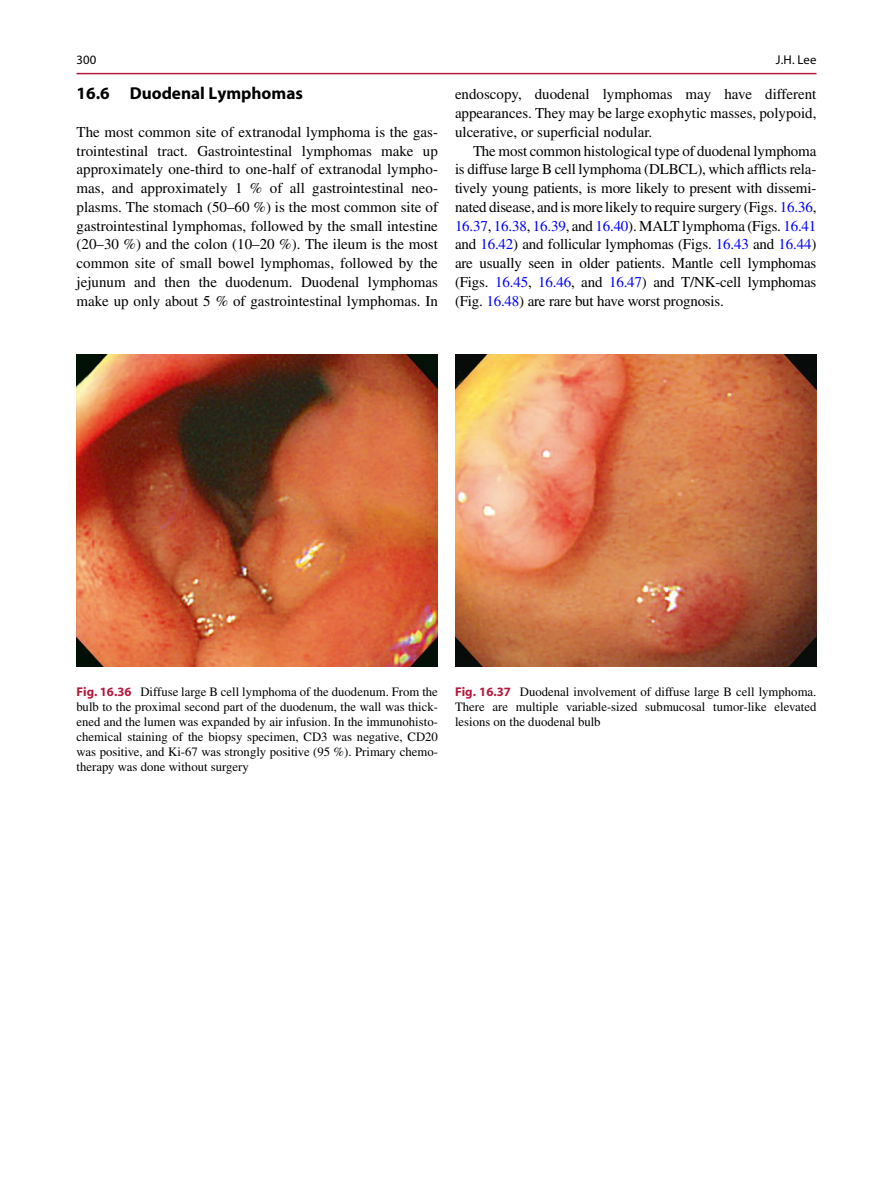
<style>
.page{position:relative;width:893px;height:1187px;background:#fff}
.page>*{position:absolute;margin:0;border:0;box-sizing:border-box;transform-origin:0 0}
.t1{font:700 17.25px "Myriad";color:#000}
.t2{font:15px/18.8px "Times";color:#000;text-align:justify}
.t3{font:12.75px/15px "Times";color:#000;text-align:justify}
.t4{font:12.75px "Myriad";letter-spacing:.01em;color:#000}
.s1{color:#0000fa}
.s2{font-family:"Myriad";font-weight:700;color:#b6193d}
</style>
<div class="page">
<img style="left:77px;top:354px;width:361px;height:312px">
<img style="left:455px;top:354px;width:361px;height:312px">
<hr style="left:77px;top:73px;width:739px;height:1px;background:#b6193d">
<p class="t4" style="left:77px;top:55px;width:21px">300</p>
<p class="t1" style="left:77px;top:87px;width:228px">16.6 Duodenal Lymphomas</p>
<p class="t2" style="left:77px;top:124px;width:363px">The most common site of extranodal lymphoma is the gas&shy;trointestinal tract. Gastrointestinal lymphomas make up approximately one-third to one-half of extranodal lympho&shy;mas, and approximately 1 % of all gastrointestinal neo&shy;plasms. The stomach (50–60 %) is the most common site of gastrointestinal lymphomas, followed by the small intestine (20–30 %) and the colon (10–20 %). The ileum is the most common site of small bowel lymphomas, followed by the jejunum and then the duodenum. Duodenal lymphomas make up only about 5 % of gastrointestinal lymphomas. In</p>
<p class="t4" style="left:776px;top:55px;width:42px">J.H. Lee</p>
<p class="t2" style="left:455px;top:86px;width:363px">endoscopy, duodenal lymphomas may have different appearances. They may be large exophytic masses, polypoid, ulcerative, or superficial nodular.</p>
<p class="t2" style="left:455px;top:143px;width:363px;text-indent:18px">The most common histological type of duodenal lymphoma is diffuse large B cell lymphoma (DLBCL), which afflicts rela&shy;tively young patients, is more likely to present with dissemi&shy;nated disease, and is more likely to require surgery (Figs. <span class="s1">16.36</span> , <span class="s1">16.37</span> , <span class="s1">16.38</span> , <span class="s1">16.39</span> , and <span class="s1">16.40</span> ). MALT lymphoma (Figs. <span class="s1">16.41 </span>and <span class="s1">16.42</span> ) and follicular lymphomas (Figs. <span class="s1">16.43</span> and <span class="s1">16.44</span> ) are usually seen in older patients. Mantle cell lymphomas (Figs. <span class="s1">16.45</span> , <span class="s1">16.46</span> , and <span class="s1">16.47</span> ) and T/NK-cell lymphomas (Fig. <span class="s1">16.48</span> ) are rare but have worst prognosis.</p>
<p class="t3" style="left:77px;top:685px;width:363px"><span class="s2">Fig. 16.36</span> Diffuse large B cell lymphoma of the duodenum. From the bulb to the proximal second part of the duodenum, the wall was thick&shy;ened and the lumen was expanded by air infusion. In the immunohisto&shy;chemical staining of the biopsy specimen, CD3 was negative, CD20 was positive, and Ki-67 was strongly positive (95 %). Primary chemo&shy;therapy was done without surgery</p>
<p class="t3" style="left:455px;top:685px;width:363px"><span class="s2">Fig. 16.37</span> Duodenal involvement of diffuse large B cell lymphoma.<br>There are multiple variable-sized submucosal tumor-like elevated lesions on the duodenal bulb</p>
</div>
